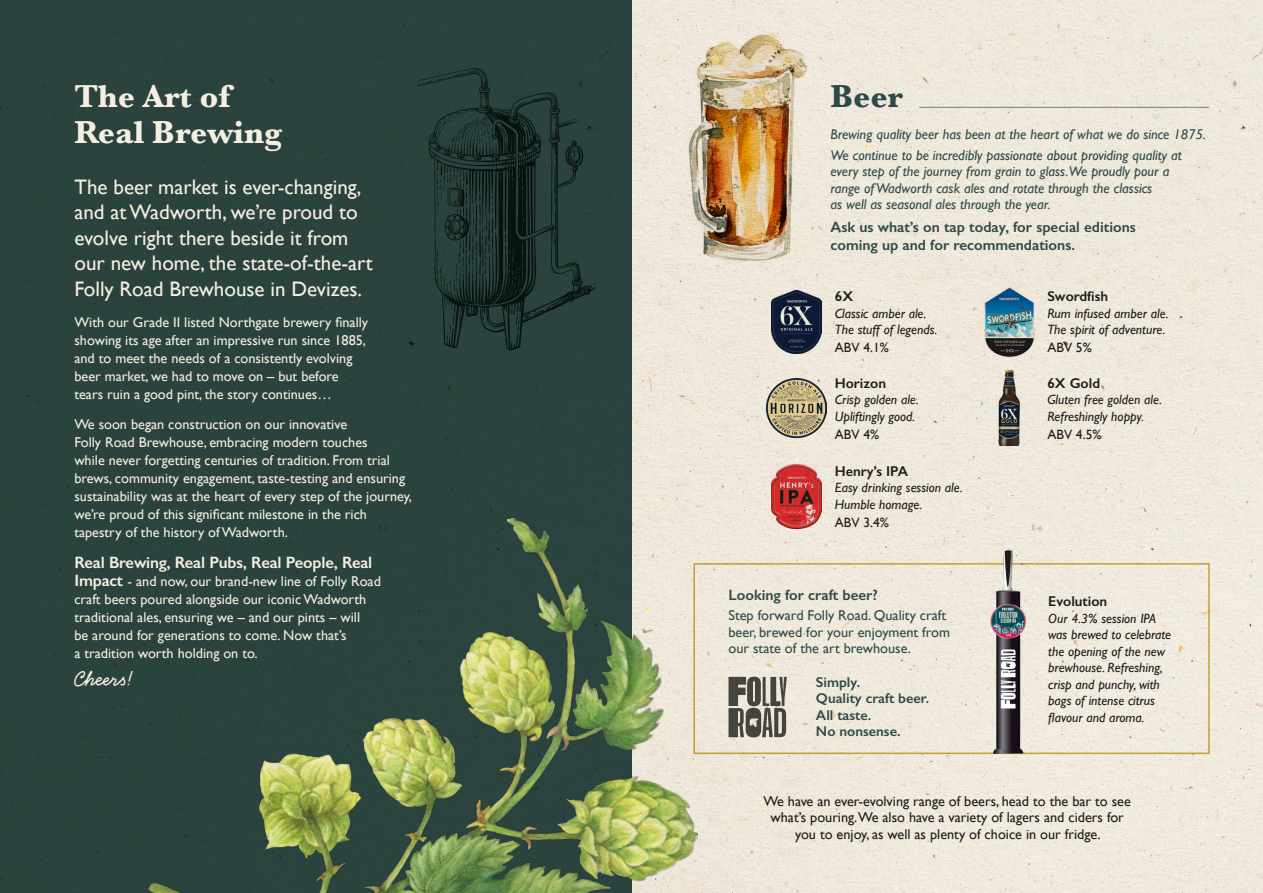
<style>
.page{position:relative;width:1263px;height:893px;background:#fff}
.page>*{position:absolute;margin:0;border:0;box-sizing:border-box;transform-origin:0 0}
.t1{font:700 33px "Baskerville";color:#f6eee1}
.t2{font:700 33px "Baskerville";color:#2e4a48}
.t3{font:700 22.5px "Handsome Pro";color:#f6eee1}
.t4{font:21px/25.5px "Gill Sans";color:#f6eee1}
.t5{font:600 16.5px "Gill Sans";letter-spacing:-.01em;color:#f6eee1}
.t6{font:600 15px/18px "Gill Sans";color:#2e4a48}
.t7{font:14.25px/18px "Gill Sans";color:#f6eee1}
.t8{font:italic 14.25px/16.5px "Gill Sans";color:#2e4a48}
.t9{font:14.25px/16.5px "Gill Sans";color:#1d1d1b;text-align:center}
.t10{font:14.25px/16.5px "Gill Sans";color:#2e4a48}
.t11{font:600 14.25px/16.5px "Gill Sans";color:#2e4a48}
.t12{font:600 14.25px "Gill Sans";color:#1d1d1b}
.t13{font:italic 13.5px/16.5px "Gill Sans";color:#1d1d1b}
.t14{font:13.5px "Gill Sans";color:#1d1d1b}
.s1{font-weight:600;font-size:16.5px}
</style>
<div class="page">
<img style="left:631px;top:0;width:632px;height:893px">
<div style="left:0;top:0;width:631px;height:893px;background:#2b433e"></div>
<img style="left:771px;top:290px;width:51px;height:63px">
<img style="left:984px;top:286px;width:50px;height:71px">
<img style="left:767px;top:378px;width:59px;height:60px">
<img style="left:997px;top:370px;width:24px;height:76px">
<img style="left:771px;top:464px;width:51px;height:64px">
<img style="left:671px;top:23px;width:148px;height:252px">
<div style="left:693px;top:563px;width:517px;height:191px;border:2px solid #d0ae42"></div>
<svg style="left:728px;top:677px;width:59px;height:60px;background:#7f7c74"></svg>
<img style="left:97px;top:506px;width:605px;height:387px">
<svg style="left:417px;top:68px;width:180px;height:282px"></svg>
<svg style="left:437px;top:95px;width:119px;height:54px"></svg>
<svg style="left:569px;top:121px;width:6px;height:2px"></svg>
<svg style="left:566px;top:265px;width:11px;height:9px"></svg>
<svg style="left:553px;top:157px;width:7px;height:113px"></svg>
<svg style="left:570px;top:147px;width:11px;height:17px"></svg>
<svg style="left:418px;top:69px;width:68px;height:16px"></svg>
<svg style="left:511px;top:303px;width:48px;height:29px"></svg>
<svg style="left:436px;top:158px;width:57px;height:183px"></svg>
<hr style="left:919px;top:107px;width:290px;height:1px;background:#718573">
<img style="left:985px;top:544px;width:45px;height:214px">
<h1 class="t1" style="left:74px;top:73px;width:157px">The Art of</h1>
<h1 class="t2" style="left:830px;top:73px;width:74px">Beer</h1>
<h1 class="t1" style="left:74px;top:109px;width:209px">Real Brewing</h1>
<p class="t8" style="left:830px;top:124px;width:377px;line-height:20.7px">Brewing quality beer has been at the heart of what we do since 1875.<br>We continue to be incredibly passionate about providing quality at</p>
<p class="t8" style="left:830px;top:163px;width:340px">every step of the journey from grain to glass.We proudly pour a range of Wadworth cask ales and rotate through the classics<br>as well as seasonal ales through the year.</p>
<p class="t6" style="left:830px;top:217px;width:307px">Ask us what’s on tap today, for special editions coming up and for recommendations.</p>
<h3 class="t4" style="left:74px;top:174px;width:300px">The beer market is ever-changing, and at Wadworth, we’re proud to evolve right there beside it from our new home, the state-of-the-art Folly Road Brewhouse in Devizes.</h3>
<p class="t7" style="left:74px;top:313px;width:295px">With our Grade II listed Northgate brewery finally showing its age after an impressive run since 1885, and to meet the needs of a consistently evolving beer market, we had to move on – but before tears ruin a good pint, the story continues…</p>
<p class="t7" style="left:74px;top:415px;width:339px">We soon began construction on our innovative<br>Folly Road Brewhouse, embracing modern touches<br>while never forgetting centuries of tradition. From trial brews, community engagement, taste-testing and ensuring sustainability was at the heart of every step of the journey, we’re proud of this significant milestone in the rich tapestry of the history of Wadworth.</p>
<p class="t5" style="left:74px;top:553px;width:299px">Real Brewing, Real Pubs, Real People, Real</p>
<p class="t7" style="left:74px;top:572px;width:308px"><span class="s1">Impact</span> - and now, our brand-new line of Folly Road craft beers poured alongside our iconic Wadworth traditional ales, ensuring we – and our pints – will<br>be around for generations to come. Now that’s<br>a tradition worth holding on to.</p>
<p class="t12" style="left:1047px;top:288px;width:62px">Swordfish</p>
<p class="t13" style="left:1047px;top:305px;width:123px">Rum infused amber ale.<br>The spirit of adventure.</p>
<p class="t14" style="left:1047px;top:340px;width:46px">ABV 5%</p>
<p class="t12" style="left:835px;top:288px;width:20px">6X</p>
<p class="t13" style="left:835px;top:305px;width:104px">Classic amber ale.<br>The stuff of legends.</p>
<p class="t14" style="left:835px;top:340px;width:56px">ABV 4.1%</p>
<p class="t12" style="left:1047px;top:374px;width:54px">6X Gold</p>
<p class="t13" style="left:1047px;top:391px;width:116px">Gluten free golden ale.<br>Refreshingly hoppy.</p>
<p class="t14" style="left:1047px;top:426px;width:56px">ABV 4.5%</p>
<p class="t12" style="left:835px;top:374px;width:53px">Horizon</p>
<p class="t13" style="left:835px;top:391px;width:86px">Crisp golden ale.<br>Upliftingly good.</p>
<p class="t14" style="left:835px;top:426px;width:46px">ABV 4%</p>
<p class="t12" style="left:835px;top:462px;width:75px">Henry’s IPA</p>
<p class="t13" style="left:835px;top:479px;width:129px">Easy drinking session ale.<br>Humble homage.</p>
<p class="t14" style="left:835px;top:514px;width:56px">ABV 3.4%</p>
<p class="t6" style="left:728px;top:585px;width:151px">Looking for craft beer?</p>
<p class="t10" style="left:728px;top:607px;width:223px">Step forward Folly Road. Quality craft beer, brewed for your enjoyment from our state of the art brewhouse.</p>
<p class="t12" style="left:1048px;top:593px;width:60px">Evolution</p>
<p class="t13" style="left:1048px;top:610px;width:124px">Our 4.3% session IPA was brewed to celebrate the opening of the new brewhouse. Refreshing, crisp and punchy, with bags of intense citrus flavour and aroma.</p>
<h2 class="t3" style="left:74px;top:666px;width:60px">Cheers!</h2>
<p class="t11" style="left:816px;top:674px;width:115px">Simply.<br>Quality craft beer.<br>All taste.<br>No nonsense.</p>
<p class="t9" style="left:764px;top:793px;width:369px">We have an ever-evolving range of beers, head to the bar to see what’s pouring.We also have a variety of lagers and ciders for you to enjoy, as well as plenty of choice in our fridge.</p>
</div>
